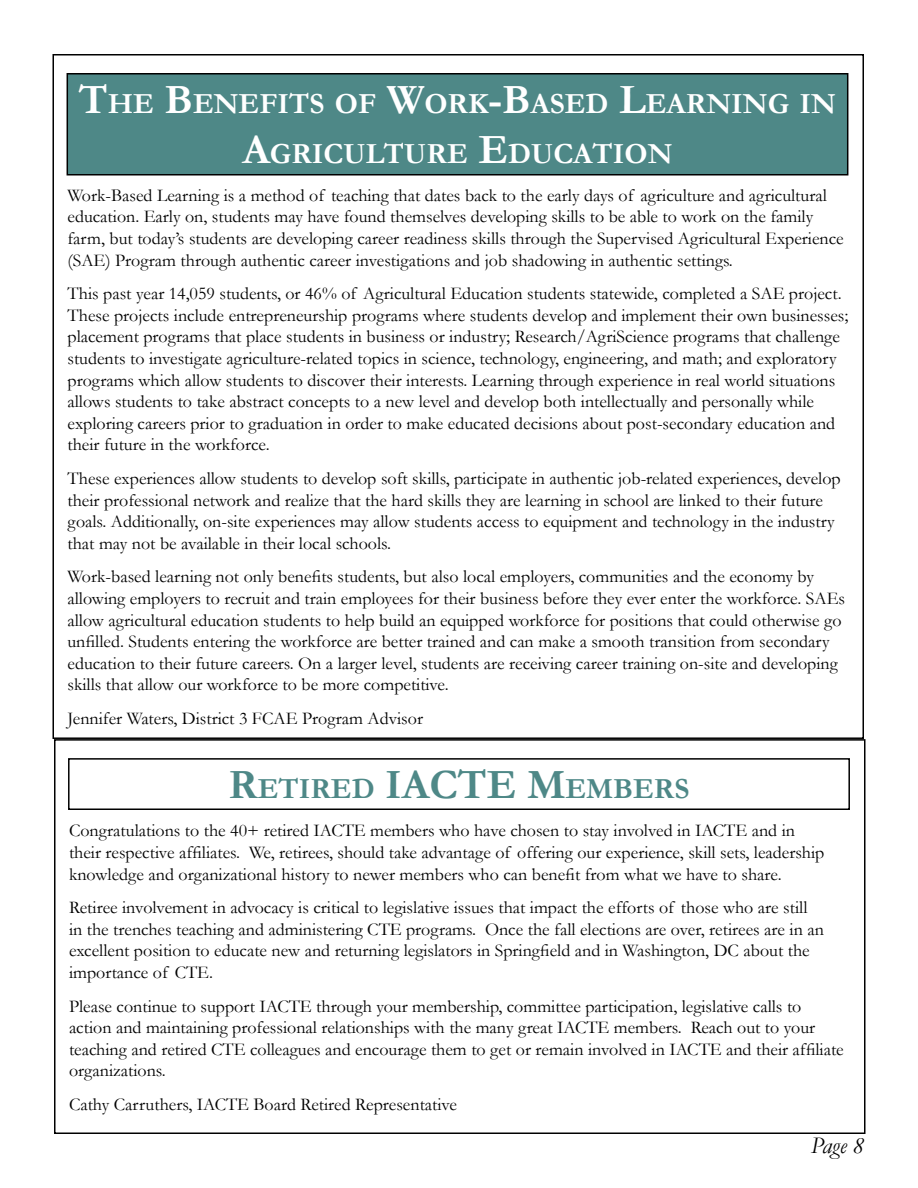
<style>
.page{position:relative;width:918px;height:1188px;background:#fff}
.page>*{position:absolute;margin:0;border:0;box-sizing:border-box;transform-origin:0 0}
.t1{font:700 29.4px/50.4px "Garamond";color:#fff;text-align:center}
.t2{font:700 29.4px "Garamond";color:#4e8887}
.t3{font:italic 24px "Garamond";color:#000}
.t4{font:18px/21.6px "Garamond";color:#000}
.s1{font-size:42px}
</style>
<div class="page">
<div style="left:67px;top:74px;width:781px;height:101px;background:#4e8887"></div>
<div style="left:67px;top:73px;width:781px;height:103px;border:2px solid #000"></div>
<div style="left:54px;top:739px;width:812px;height:395px;border:2px solid #000"></div>
<div style="left:68px;top:758px;width:782px;height:52px;border:2px solid #000"></div>
<h1 class="t1" style="left:79px;top:78px;width:759px"><span class="s1">T</span>HE <span class="s1">B</span>ENEFITS OF <span class="s1">W</span>ORK<span class="s1">-B</span>ASED <span class="s1">L</span>EARNING IN<br><span class="s1">A</span>GRICULTURE <span class="s1">E</span>DUCATION</h1>
<p class="t4" style="left:68px;top:184px;width:778px">Work-Based Learning is a method of teaching that dates back to the early days of agriculture and agricultural education. Early on, students may have found themselves developing skills to be able to work on the family farm, but today’s students are developing career readiness skills through the Supervised Agricultural Experience (SAE) Program through authentic career investigations and job shadowing in authentic settings.</p>
<p class="t4" style="left:68px;top:282px;width:782px">This past year 14,059 students, or 46% of Agricultural Education students statewide, completed a SAE project.<br>These projects include entrepreneurship programs where students develop and implement their own businesses; placement programs that place students in business or industry; Research/AgriScience programs that challenge students to investigate agriculture-related topics in science, technology, engineering, and math; and exploratory programs which allow students to discover their interests. Learning through experience in real world situations allows students to take abstract concepts to a new level and develop both intellectually and personally while exploring careers prior to graduation in order to make educated decisions about post-secondary education and their future in the workforce.</p>
<p class="t4" style="left:68px;top:467px;width:775px">These experiences allow students to develop soft skills, participate in authentic job-related experiences, develop their professional network and realize that the hard skills they are learning in school are linked to their future goals. Additionally, on-site experiences may allow students access to equipment and technology in the industry that may not be available in their local schools.</p>
<p class="t4" style="left:68px;top:565px;width:779px">Work-based learning not only benefits students, but also local employers, communities and the economy by allowing employers to recruit and train employees for their business before they ever enter the workforce. SAEs allow agricultural education students to help build an equipped workforce for positions that could otherwise go unfilled. Students entering the workforce are better trained and can make a smooth transition from secondary education to their future careers. On a larger level, students are receiving career training on-site and developing skills that allow our workforce to be more competitive.</p>
<p class="t4" style="left:68px;top:707px;width:357px">Jennifer Waters, District 3 FCAE Program Advisor</p>
<h1 class="t2" style="left:228px;top:769px;width:463px"><span class="s1">R</span>ETIRED <span class="s1">IACTE M</span>EMBERS</h1>
<p class="t4" style="left:69px;top:819px;width:757px">Congratulations to the 40+ retired IACTE members who have chosen to stay involved in IACTE and in their respective affiliates. We, retirees, should take advantage of offering our experience, skill sets, leadership knowledge and organizational history to newer members who can benefit from what we have to share.</p>
<p class="t4" style="left:69px;top:896px;width:756px">Retiree involvement in advocacy is critical to legislative issues that impact the efforts of those who are still in the trenches teaching and administering CTE programs. Once the fall elections are over, retirees are in an excellent position to educate new and returning legislators in Springfield and in Washington, DC about the importance of CTE.</p>
<p class="t4" style="left:69px;top:995px;width:776px">Please continue to support IACTE through your membership, committee participation, legislative calls to action and maintaining professional relationships with the many great IACTE members. Reach out to your teaching and retired CTE colleagues and encourage them to get or remain involved in IACTE and their affiliate organizations.</p>
<p class="t4" style="left:69px;top:1093px;width:389px">Cathy Carruthers, IACTE Board Retired Representative</p>
<h2 class="t3" style="left:811px;top:1129px;width:55px">Page 8</h2>
</div>
